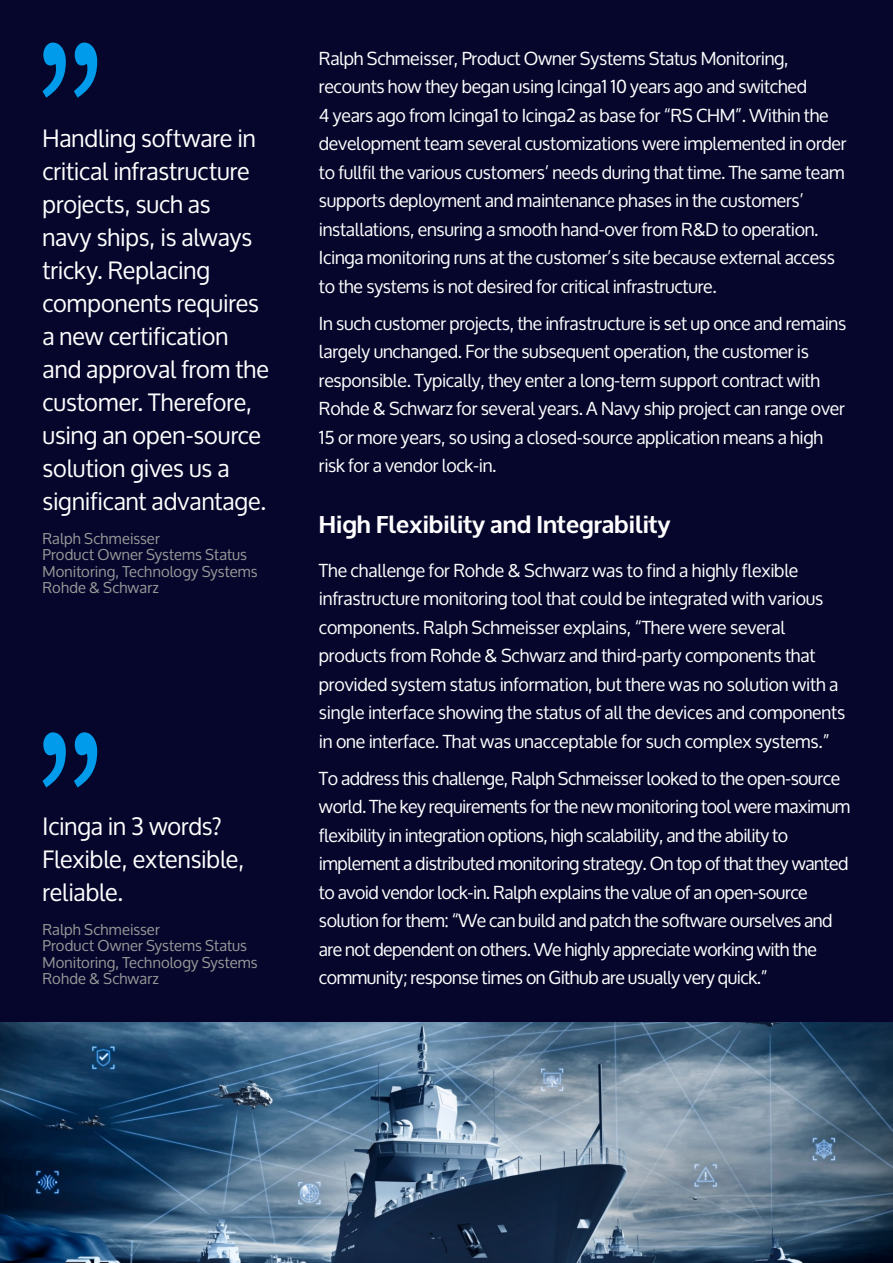
<style>
.page{position:relative;width:893px;height:1263px;background:#06062c}
.page>*{position:absolute;margin:0;border:0;box-sizing:border-box;transform-origin:0 0}
.t1{font:24px/33px "Oxygen";letter-spacing:-.005em;color:#fff}
.t2{font:700 24px "Oxygen";color:#fff}
.t3{font:18px/28.5px "Oxygen";letter-spacing:-.015em;color:#fff}
.t4{font:15px/16.5px "Oxygen";letter-spacing:.01em;color:#999}
</style>
<div class="page">
<svg style="left:43px;top:732px;width:54px;height:55px"></svg>
<img style="left:0;top:1023px;width:893px;height:240px">
<svg style="left:43px;top:43px;width:54px;height:55px"></svg>
<p class="t1" style="left:43px;top:122px;width:228px">Handling software in critical infrastructure projects, such as<br>navy ships, is always tricky. Replacing components requires a new certification and approval from the customer. Therefore, using an open-source solution gives us a significant advantage.</p>
<p class="t4" style="left:43px;top:530px;width:217px">Ralph Schmeisser<br>Product Owner Systems Status<br>Monitoring, Technology Systems<br>Rohde &amp; Schwarz</p>
<h1 class="t1" style="left:43px;top:810px;width:203px">Icinga in 3 words?<br>Flexible, extensible, reliable.</h1>
<p class="t4" style="left:43px;top:921px;width:217px">Ralph Schmeisser<br>Product Owner Systems Status<br>Monitoring, Technology Systems<br>Rohde &amp; Schwarz</p>
<p class="t3" style="left:319px;top:44px;width:529px">Ralph Schmeisser, Product Owner Systems Status Monitoring, recounts how they began using Icinga1 10 years ago and switched<br>4 years ago from Icinga1 to Icinga2 as base for “RS CHM”. Within the development team several customizations were implemented in order to fullfil the various customers’ needs during that time. The same team supports deployment and maintenance phases in the customers’ installations, ensuring a smooth hand-over from R&amp;D to operation.<br>Icinga monitoring runs at the customer’s site because external access to the systems is not desired for critical infrastructure.</p>
<p class="t3" style="left:319px;top:309px;width:529px">In such customer projects, the infrastructure is set up once and remains largely unchanged. For the subsequent operation, the customer is responsible. Typically, they enter a long-term support contract with Rohde &amp; Schwarz for several years. A Navy ship project can range over 15 or more years, so using a closed-source application means a high risk for a vendor lock-in.</p>
<h1 class="t2" style="left:319px;top:510px;width:353px">High Flexibility and Integrability</h1>
<p class="t3" style="left:319px;top:556px;width:528px">The challenge for Rohde &amp; Schwarz was to find a highly flexible infrastructure monitoring tool that could be integrated with various components. Ralph Schmeisser explains, “There were several products from Rohde &amp; Schwarz and third-party components that provided system status information, but there was no solution with a single interface showing the status of all the devices and components in one interface. That was unacceptable for such complex systems.”</p>
<p class="t3" style="left:319px;top:764px;width:533px">To address this challenge, Ralph Schmeisser looked to the open-source world. The key requirements for the new monitoring tool were maximum flexibility in integration options, high scalability, and the ability to implement a distributed monitoring strategy. On top of that they wanted to avoid vendor lock-in. Ralph explains the value of an open-source solution for them: “We can build and patch the software ourselves and are not dependent on others. We highly appreciate working with the community; response times on Github are usually very quick.”</p>
</div>
